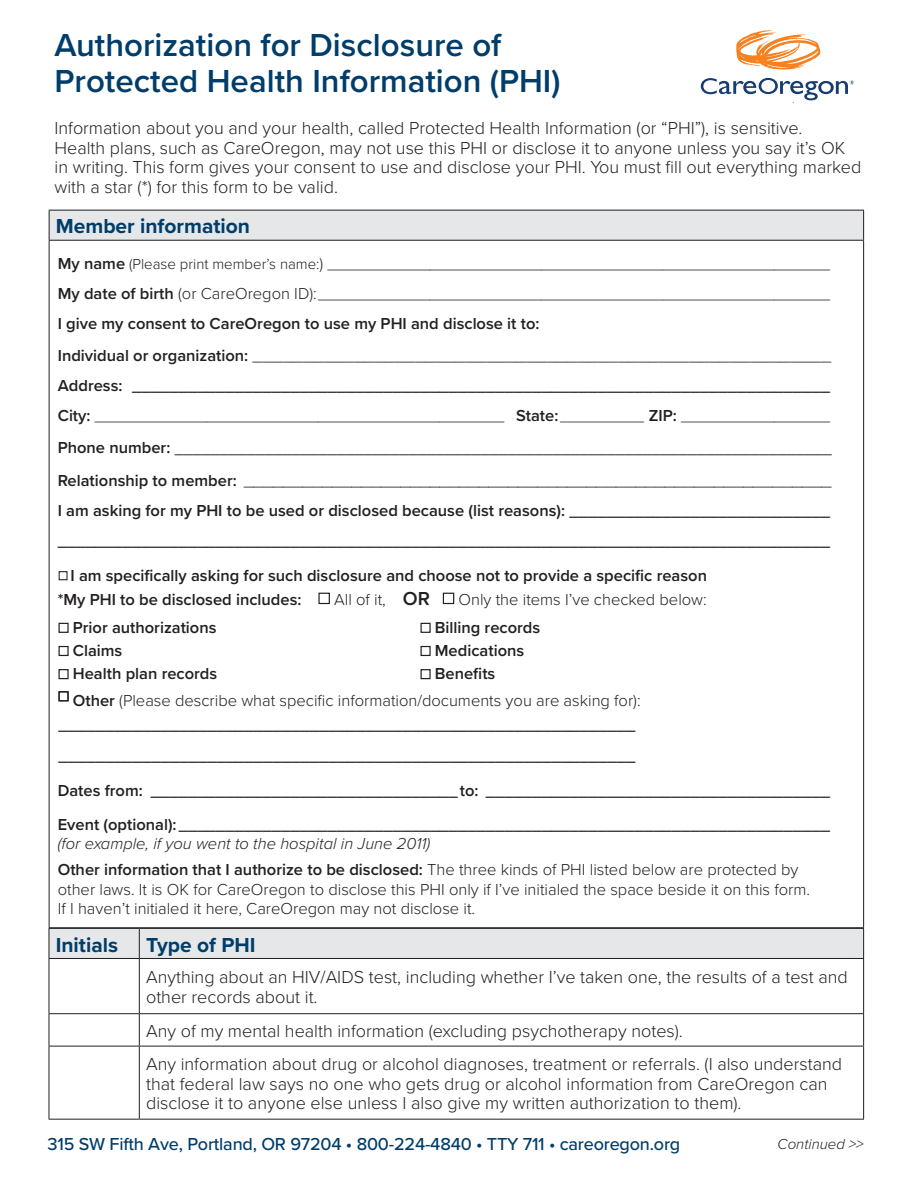
<style>
.page{position:relative;width:918px;height:1188px;background:#fff}
.page>*{position:absolute;margin:0;border:0;box-sizing:border-box;transform-origin:0 0}
.Heading_1{font:600 33px/36px "Proxima Nova";color:#003d6a}
.Form_Field_Subheads{font:700 21px "Proxima Nova";color:#003d6a}
.Body{font:300 18px/19.5px "Proxima Nova";color:#231f20}
.Heading_1-2{font:300 18px/19.5px "Proxima Nova";color:#231f20}
.Body_small{font:18px/33.5px "Minion Pro";color:#231f20}
.Body_small-2{font:300 18px "Proxima Nova";color:#231f20}
.Body-2{font:500 18px "Proxima Nova";letter-spacing:-.01em;color:#003d6a}
.Body_small-3{font:600 16.5px/30px "Proxima Nova";color:#231f20}
.Body_small-4{font:300 16.5px/30px "Proxima Nova";color:#231f20;text-align:justify}
.Body-3{font:italic 300 15px "Proxima Nova";color:#231f20}
.s1{font-weight:600}
.s2{font-size:15px}
.s3{font-weight:600;font-size:16.5px}
.s4{font-weight:300}
.s5{font-family:"Proxima Nova";font-weight:600;font-size:16.5px}
.s6{font-family:"Proxima Nova";font-weight:300}
.s7{font-weight:600;font-size:19.5px}
.s8{font-weight:300;font-style:italic}
</style>
<div class="page">
<div style="left:49px;top:210px;width:815px;height:30px;background:#e6e7e9"></div>
<hr style="left:49px;top:210px;width:815px;height:1px;background:#231f20">
<svg style="left:49px;top:211px;width:1px;height:29px"></svg>
<svg style="left:863px;top:211px;width:1px;height:29px"></svg>
<hr style="left:49px;top:240px;width:815px;height:1px;background:#231f20">
<hr style="left:49px;top:241px;width:1px;height:686px;background:#231f20">
<hr style="left:863px;top:241px;width:1px;height:686px;background:#231f20">
<hr style="left:49px;top:927px;width:815px;height:1px;background:#231f20">
<div style="left:318px;top:593px;width:12px;height:11px;border:1px solid #231f20"></div>
<div style="left:443px;top:593px;width:11px;height:11px;border:1px solid #231f20"></div>
<svg style="left:736px;top:30px;width:84px;height:40px"></svg>
<svg style="left:701px;top:78px;width:153px;height:25px"></svg>
<div style="left:59px;top:623px;width:10px;height:10px;border:1px solid #231f20"></div>
<div style="left:59px;top:646px;width:10px;height:10px;border:1px solid #231f20"></div>
<div style="left:59px;top:669px;width:10px;height:10px;border:1px solid #231f20"></div>
<div style="left:421px;top:623px;width:10px;height:10px;border:1px solid #231f20"></div>
<div style="left:421px;top:646px;width:10px;height:10px;border:1px solid #231f20"></div>
<div style="left:421px;top:669px;width:10px;height:10px;border:1px solid #231f20"></div>
<svg style="left:50px;top:959px;width:813px;height:160px"></svg>
<div style="left:49px;top:928px;width:815px;height:30px;background:#e6e7e9"></div>
<hr style="left:49px;top:958px;width:90px;height:1px;background:#231f20">
<hr style="left:49px;top:959px;width:1px;height:54px;background:#231f20">
<hr style="left:139px;top:958px;width:725px;height:1px;background:#231f20">
<hr style="left:139px;top:959px;width:1px;height:54px;background:#231f20">
<hr style="left:863px;top:959px;width:1px;height:54px;background:#231f20">
<hr style="left:49px;top:1013px;width:90px;height:1px;background:#231f20">
<hr style="left:49px;top:1014px;width:1px;height:32px;background:#231f20">
<hr style="left:139px;top:1013px;width:725px;height:1px;background:#231f20">
<hr style="left:139px;top:1014px;width:1px;height:32px;background:#231f20">
<hr style="left:863px;top:1014px;width:1px;height:32px;background:#231f20">
<hr style="left:49px;top:1046px;width:90px;height:1px;background:#231f20">
<hr style="left:49px;top:1046px;width:1px;height:73px;background:#231f20">
<hr style="left:139px;top:1046px;width:725px;height:1px;background:#231f20">
<hr style="left:139px;top:1046px;width:1px;height:73px;background:#231f20">
<hr style="left:863px;top:1046px;width:1px;height:73px;background:#231f20">
<hr style="left:49px;top:1119px;width:90px;height:1px;background:#231f20">
<hr style="left:139px;top:1119px;width:725px;height:1px;background:#231f20">
<div style="left:59px;top:691px;width:10px;height:10px;border:1px solid #231f20"></div>
<div style="left:59px;top:571px;width:9px;height:9px;border:1px solid #231f20"></div>
<p class="Heading_1" style="left:54px;top:26px;width:508px">Authorization for Disclosure of<br>Protected Health Information (PHI)</p>
<p class="Heading_1-2" style="left:54px;top:117px;width:808px">Information about you and your health, called Protected Health Information (or “PHI”), is sensitive.<br>Health plans, such as CareOregon, may not use this PHI or disclose it to anyone unless you say it’s OK in writing. This form gives your consent to use and disclose your PHI. You must fill out everything marked with a star (*) for this form to be valid.</p>
<p class="Form_Field_Subheads" style="left:56px;top:211px;width:196px">Member information</p>
<p class="Body_small-4" style="left:58px;top:247px;width:774px"><span class="s1">My name</span> <span class="s2">(Please print member’s name:</span>) ______________________________________________________ <span class="s1">My date of birth</span> (or CareOregon ID):_______________________________________________________ <span class="s1">I give my consent to CareOregon to use my PHI and disclose it to:</span></p>
<p class="Body_small-2" style="left:58px;top:342px;width:775px"><span class="s3">Individual or organization:</span> _________________________________________________________</p>
<p class="Body_small-3" style="left:58px;top:370px;width:774px">Address: ___________________________________________________________________________<br>City: <span class="s4">____________________________________________</span> State:<span class="s4">_________</span> ZIP: <span class="s4">________________</span></p>
<p class="Body_small" style="left:58px;top:430px;width:775px"><span class="s5">Phone number:</span> _________________________________________________________________________<br><span class="s5">Relationship to member:</span> <span class="s6">____________________________________________________________</span></p>
<p class="Body_small-3" style="left:58px;top:496px;width:774px">I am asking for my PHI to be used or disclosed because (list reasons): ____________________________ ___________________________________________________________________________________</p>
<p class="Body_small-3" style="left:58px;top:563px;width:651px;line-height:24px;text-indent:13px">I am specifically asking for such disclosure and choose not to provide a specific reason *My PHI to be disclosed includes:</p>
<p class="Body_small-4" style="left:334px;top:584px;width:97px">All of it, <span class="s7">OR</span></p>
<p class="Body_small-4" style="left:459px;top:584px;width:250px">Only the items I’ve checked below:</p>
<p class="Body_small-3" style="left:435px;top:612px;width:107px">Billing records</p>
<p class="Body_small-3" style="left:435px;top:635px;width:91px">Medications</p>
<p class="Body_small-3" style="left:435px;top:658px;width:62px">Benefits</p>
<p class="Body_small-4" style="left:73px;top:684px;width:569px"><span class="s1">Other</span> (Please describe what specific information/documents you are asking for):</p>
<p class="Body_small-3" style="left:58px;top:709px;width:578px">______________________________________________________________</p>
<p class="Body_small-3" style="left:58px;top:740px;width:578px">______________________________________________________________</p>
<p class="Body_small-3" style="left:73px;top:612px;width:145px">Prior authorizations</p>
<p class="Body_small-3" style="left:73px;top:635px;width:51px">Claims</p>
<p class="Body_small-3" style="left:73px;top:658px;width:146px">Health plan records</p>
<p class="Body_small-3" style="left:58px;top:775px;width:774px">Dates from: _________________________________to: _____________________________________</p>
<p class="Body_small-3" style="left:58px;top:814px;width:774px;line-height:19.5px">Event (optional):______________________________________________________________________ <span class="s8">(for example, if you went to the hospital in June 2011)</span></p>
<p class="Body_small-4" style="left:58px;top:859px;width:754px;line-height:19.5px;text-align:left"><span class="s1">Other information that I authorize to be disclosed:</span> The three kinds of PHI listed below are protected by other laws. It is OK for CareOregon to disclose this PHI only if I’ve initialed the space beside it on this form.<br>If I haven’t initialed it here, CareOregon may not disclose it.</p>
<p class="Form_Field_Subheads" style="left:56px;top:929px;width:64px">Initials</p>
<p class="Form_Field_Subheads" style="left:146px;top:929px;width:111px">Type of PHI</p>
<p class="Body" style="left:146px;top:967px;width:703px">Anything about an HIV/AIDS test, including whether I’ve taken one, the results of a test and other records about it.</p>
<p class="Body" style="left:146px;top:1020px;width:538px">Any of my mental health information (excluding psychotherapy notes).</p>
<p class="Body" style="left:146px;top:1053px;width:697px">Any information about drug or alcohol diagnoses, treatment or referrals. (I also understand that federal law says no one who gets drug or alcohol information from CareOregon can disclose it to anyone else unless I also give my written authorization to them).</p>
<p class="Body-2" style="left:48px;top:1130px;width:634px">315 SW Fifth Ave, Portland, OR 97204 • 800-224-4840 • TTY 711 • careoregon.org</p>
<p class="Body-3" style="left:778px;top:1133px;width:88px">Continued &gt;&gt;</p>
</div>
